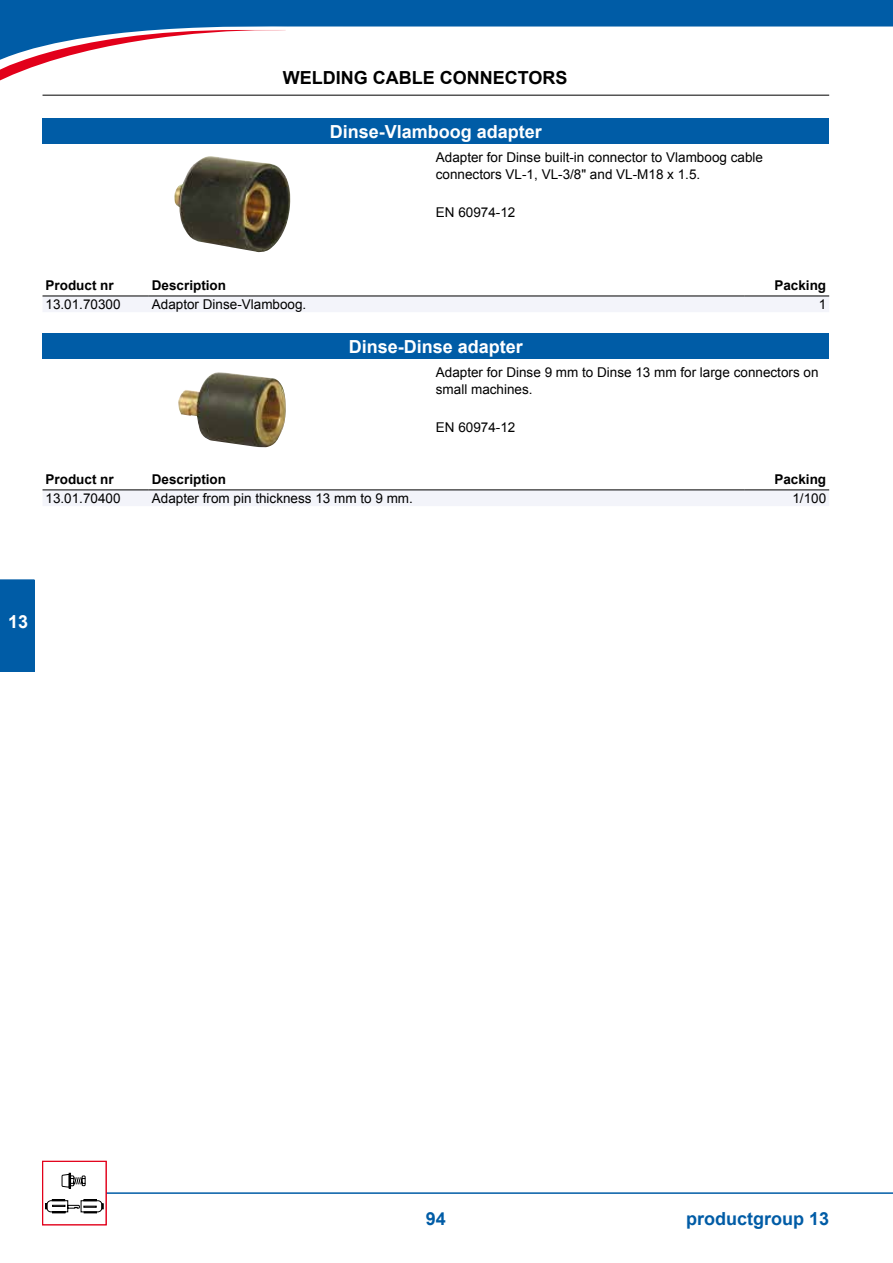
<style>
.page{position:relative;width:893px;height:1263px;background:#fff}
.page>*{position:absolute;margin:0;border:0;box-sizing:border-box;transform-origin:0 0}
.t1{font:700 18px "Arial";color:#fff}
.t2{font:700 18px "Arial";color:#000}
.t3{font:700 18px "Arial";color:#005ca6}
.t4{font:13.5px/16.5px "Arial";color:#000}
.t5{font:700 13.5px "Arial";color:#000}
</style>
<div class="page">
<svg style="left:0;top:0;width:893px;height:30px;background:#176aae"></svg>
<svg style="left:0;top:30px;width:286px;height:51px"></svg>
<div style="left:0;top:579px;width:34px;height:93px;background:#005ca6"></div>
<hr style="left:43px;top:95px;width:786px;height:1px;background:#000">
<hr style="left:43px;top:1192px;width:850px;height:2px;background:#005ca6">
<div style="left:43px;top:1161px;width:63px;height:64px;background:#fff"></div>
<svg style="left:45px;top:1173px;width:58px;height:40px"></svg>
<div style="left:42px;top:1161px;width:65px;height:64px;border:1px solid #e2001a"></div>
<div style="left:43px;top:119px;width:786px;height:25px;background:#005ca6"></div>
<img style="left:174px;top:156px;width:117px;height:97px">
<div style="left:43px;top:297px;width:786px;height:15px;background:#f3f4fa"></div>
<hr style="left:43px;top:296px;width:106px;height:1px;background:#000">
<hr style="left:149px;top:296px;width:595px;height:1px;background:#000">
<hr style="left:744px;top:296px;width:85px;height:1px;background:#000">
<div style="left:43px;top:333px;width:786px;height:26px;background:#005ca6"></div>
<img style="left:178px;top:372px;width:108px;height:75px">
<div style="left:43px;top:490px;width:786px;height:16px;background:#f3f4fa"></div>
<hr style="left:43px;top:489px;width:106px;height:1px;background:#000">
<hr style="left:149px;top:489px;width:595px;height:1px;background:#000">
<hr style="left:744px;top:489px;width:85px;height:1px;background:#000">
<h1 class="t2" style="left:283px;top:66px;width:286px">Welding cable connectors</h1>
<h1 class="t1" style="left:330px;top:119px;width:214px">Dinse-Vlamboog adapter</h1>
<p class="t4" style="left:436px;top:150px;width:329px">Adapter for Dinse built-in connector to Vlamboog cable connectors VL-1, VL-3/8" and VL-M18 x 1.5.</p>
<p class="t4" style="left:436px;top:204px;width:81px">EN 60974-12</p>
<p class="t5" style="left:46px;top:276px;width:70px">Product nr</p>
<p class="t5" style="left:152px;top:276px;width:76px">Description</p>
<p class="t5" style="left:774px;top:276px;width:53px">Packing</p>
<p class="t4" style="left:46px;top:296px;width:77px">13.01.70300</p>
<p class="t4" style="left:152px;top:296px;width:156px">Adaptor Dinse-Vlamboog.</p>
<p class="t4" style="left:819px;top:296px;width:9px">1</p>
<h1 class="t1" style="left:349px;top:334px;width:176px">Dinse-Dinse adapter</h1>
<p class="t4" style="left:436px;top:364px;width:384px">Adapter for Dinse 9 mm to Dinse 13 mm for large connectors on small machines.</p>
<p class="t4" style="left:436px;top:419px;width:81px">EN 60974-12</p>
<p class="t5" style="left:46px;top:470px;width:70px">Product nr</p>
<p class="t5" style="left:152px;top:470px;width:76px">Description</p>
<p class="t5" style="left:774px;top:470px;width:53px">Packing</p>
<p class="t4" style="left:46px;top:490px;width:77px">13.01.70400</p>
<p class="t4" style="left:152px;top:490px;width:263px">Adapter from pin thickness 13 mm to 9 mm.</p>
<p class="t4" style="left:792px;top:490px;width:35px">1/100</p>
<h1 class="t1" style="left:8px;top:609px;width:22px">13</h1>
<h1 class="t3" style="left:426px;top:1207px;width:22px">94</h1>
<h1 class="t3" style="left:686px;top:1206px;width:145px">productgroup 13</h1>
</div>
